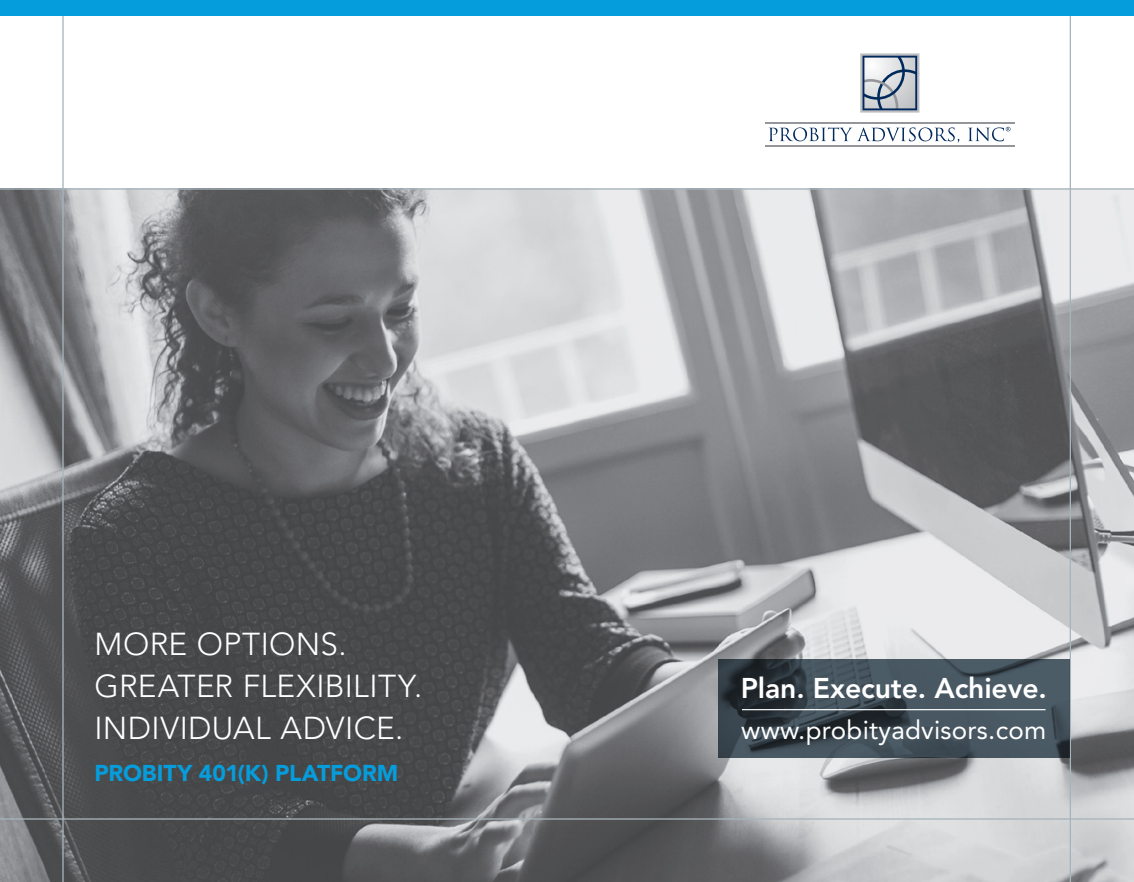
<style>
.page{position:relative;width:1134px;height:882px;background:#fff}
.page>*{position:absolute;margin:0;border:0;box-sizing:border-box;transform-origin:0 0}
.t1{font:300 31.5px "Avenir";letter-spacing:.01em;color:#fff}
.t2{font:800 28.35px "Avenir";letter-spacing:-.005em;color:#fff}
.t3{font:26.07px "Avenir";letter-spacing:.01em;color:#fff}
.t4{font:900 22.75px "Avenir";letter-spacing:-.005em;color:#069ddc}
</style>
<div class="page">
<img style="left:0;top:190px;width:1134px;height:692px">
<hr style="left:62px;top:0;width:2px;height:882px;background:#a8b4bc">
<hr style="left:1070px;top:0;width:1px;height:882px;background:#a8b4bc">
<div style="left:0;top:0;width:1134px;height:16px;background:#069ddc"></div>
<svg style="left:719px;top:659px;width:351px;height:98px;background:#3e4b54"></svg>
<hr style="left:742px;top:709px;width:304px;height:1px;background:#fff">
<svg style="left:769px;top:127px;width:190px;height:16px"></svg>
<hr style="left:765px;top:122px;width:250px;height:2px;background:#949699">
<hr style="left:765px;top:145px;width:250px;height:1px;background:#949699">
<svg style="left:968px;top:127px;width:43px;height:14px"></svg>
<svg style="left:860px;top:53px;width:59px;height:60px;background:#a8b1bd"></svg>
<hr style="left:0;top:188px;width:1134px;height:2px;background:#a8b4bc">
<hr style="left:0;top:818px;width:1134px;height:2px;background:#a8b4bc">
<p class="t1" style="left:94px;top:625px;width:254px">MORE OPTIONS.</p>
<p class="t1" style="left:94px;top:667px;width:329px">GREATER FLEXIBILITY.</p>
<p class="t1" style="left:94px;top:709px;width:310px">INDIVIDUAL ADVICE.</p>
<p class="t4" style="left:94px;top:759px;width:305px">PROBITY 401(K) PLATFORM</p>
<p class="t2" style="left:741px;top:672px;width:308px">Plan. Execute. Achieve.</p>
<p class="t3" style="left:741px;top:715px;width:307px">www.probityadvisors.com</p>
</div>
